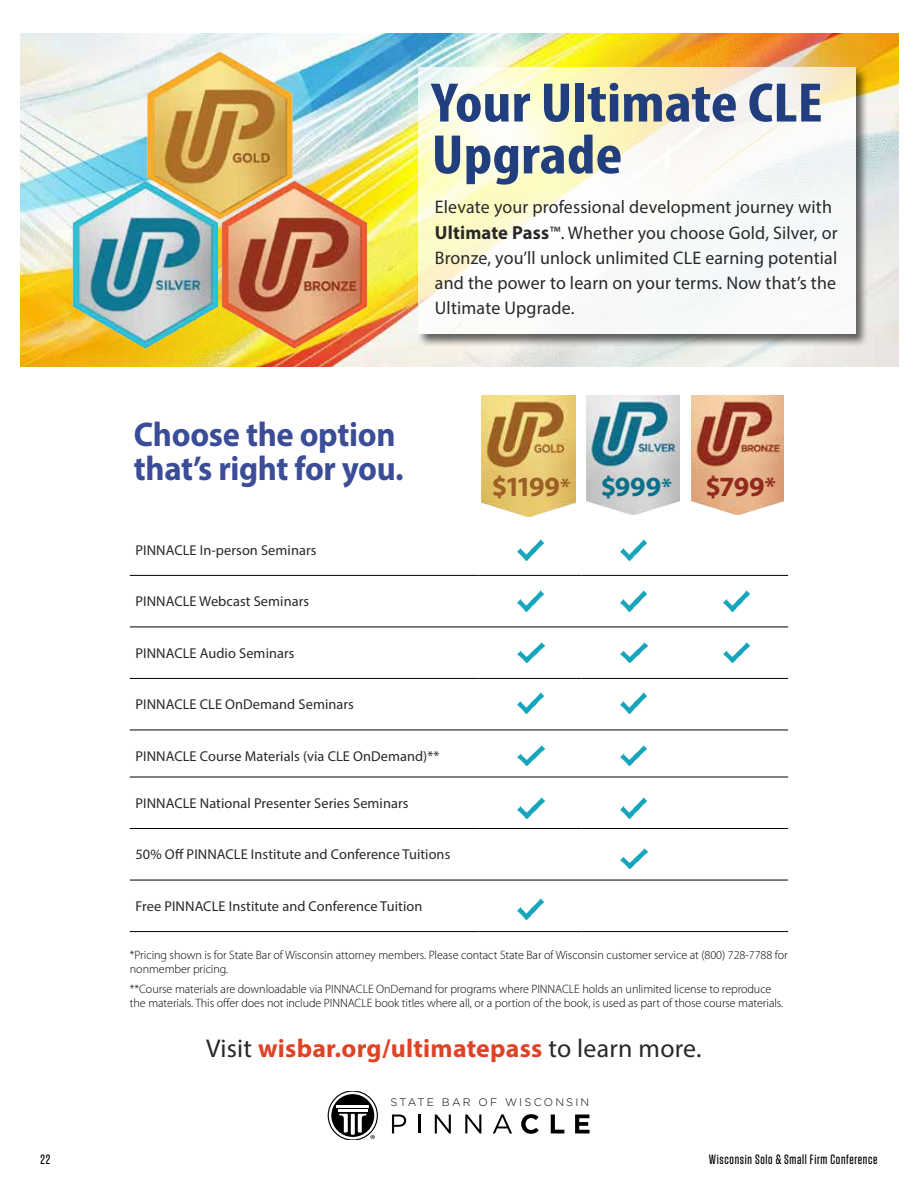
<style>
.page{position:relative;width:918px;height:1188px;background:#fff}
.page>*{position:absolute;margin:0;border:0;box-sizing:border-box;transform-origin:0 0}
.t1{font:700 condensed 56.1px/51.9px "Myriad Pro";color:#213f7e;scale:1.14 1}
.t2{font:700 34.35px/34.3px "Myriad Pro";letter-spacing:-.01em;color:#3b4d96;scale:.95 1}
.t3{font:700 27.9px "Myriad Pro";color:#9c5f26}
.t4{font:700 25.8px "Myriad Pro";letter-spacing:.01em;color:#df4325}
.t5{font:18.3px/25.2px "Myriad Pro";letter-spacing:.01em;color:#292829}
.t6{font:14.25px "Myriad Pro";letter-spacing:.005em;color:#292829}
.t7{font:500 13.5px "Tungsten";letter-spacing:.05em;color:#000}
.t8{font:300 12.15px/14.2px "Myriad Pro";letter-spacing:-.005em;color:#000}
.t9{font:300 10.95px "Gotham";letter-spacing:.2em;color:#000}
.s1{font-weight:700;font-size:18.9px}
.s2{font-size:22.95px}
.s3{color:#0c708a}
.s4{font-size:22.95px;color:#0c708a}
.s5{color:#912a1d}
.s6{font-size:24.3px;color:#912a1d}
.s7{font-weight:400;color:#292829}
</style>
<div class="page">
<img style="left:21px;top:33px;width:878px;height:334px">
<div style="left:417px;top:66px;width:452px;height:282px;background:#000;opacity:.85"></div>
<svg style="left:418px;top:67px;width:437px;height:267px"></svg>
<img style="left:587px;top:396px;width:93px;height:119px">
<img style="left:691px;top:395px;width:93px;height:120px">
<img style="left:481px;top:395px;width:94px;height:121px">
<svg style="left:392px;top:1115px;width:14px;height:18px"></svg>
<svg style="left:418px;top:1115px;width:2px;height:18px"></svg>
<svg style="left:435px;top:1115px;width:16px;height:18px"></svg>
<svg style="left:465px;top:1115px;width:16px;height:18px"></svg>
<svg style="left:493px;top:1114px;width:19px;height:19px"></svg>
<svg style="left:521px;top:1114px;width:18px;height:20px"></svg>
<svg style="left:551px;top:1115px;width:13px;height:18px"></svg>
<svg style="left:575px;top:1115px;width:15px;height:18px"></svg>
<svg style="left:328px;top:1091px;width:50px;height:49px"></svg>
<img style="left:44px;top:38px;width:359px;height:318px">
<svg style="left:130px;top:574px;width:348px;height:306px"></svg>
<hr style="left:130px;top:627px;width:348px;height:1px;background:#000">
<hr style="left:478px;top:627px;width:104px;height:1px;background:#000">
<hr style="left:582px;top:627px;width:103px;height:1px;background:#000">
<hr style="left:685px;top:627px;width:103px;height:1px;background:#000">
<hr style="left:130px;top:678px;width:348px;height:1px;background:#000">
<hr style="left:478px;top:678px;width:104px;height:1px;background:#000">
<hr style="left:582px;top:678px;width:103px;height:1px;background:#000">
<hr style="left:685px;top:678px;width:103px;height:1px;background:#000">
<hr style="left:130px;top:730px;width:348px;height:1px;background:#000">
<hr style="left:478px;top:730px;width:104px;height:1px;background:#000">
<hr style="left:582px;top:730px;width:103px;height:1px;background:#000">
<hr style="left:685px;top:730px;width:103px;height:1px;background:#000">
<hr style="left:130px;top:777px;width:348px;height:1px;background:#000">
<hr style="left:478px;top:777px;width:104px;height:1px;background:#000">
<hr style="left:582px;top:777px;width:103px;height:1px;background:#000">
<hr style="left:685px;top:777px;width:103px;height:1px;background:#000">
<hr style="left:130px;top:828px;width:348px;height:1px;background:#000">
<hr style="left:478px;top:828px;width:104px;height:1px;background:#000">
<hr style="left:582px;top:828px;width:103px;height:1px;background:#000">
<hr style="left:685px;top:828px;width:103px;height:1px;background:#000">
<hr style="left:130px;top:880px;width:348px;height:1px;background:#000">
<hr style="left:478px;top:880px;width:104px;height:1px;background:#000">
<hr style="left:582px;top:880px;width:103px;height:1px;background:#000">
<hr style="left:685px;top:880px;width:103px;height:1px;background:#000">
<hr style="left:130px;top:931px;width:348px;height:1px;background:#000">
<hr style="left:478px;top:931px;width:104px;height:1px;background:#000">
<hr style="left:582px;top:931px;width:103px;height:1px;background:#000">
<hr style="left:685px;top:931px;width:103px;height:1px;background:#000">
<hr style="left:130px;top:575px;width:348px;height:1px;background:#000">
<hr style="left:478px;top:575px;width:104px;height:1px;background:#000">
<hr style="left:582px;top:575px;width:103px;height:1px;background:#000">
<hr style="left:685px;top:575px;width:103px;height:1px;background:#000">
<img style="left:517px;top:539px;width:27px;height:21px">
<img style="left:517px;top:591px;width:27px;height:21px">
<img style="left:518px;top:642px;width:26px;height:21px">
<img style="left:517px;top:693px;width:27px;height:21px">
<img style="left:518px;top:745px;width:26px;height:21px">
<img style="left:518px;top:797px;width:26px;height:21px">
<img style="left:517px;top:899px;width:27px;height:21px">
<img style="left:620px;top:539px;width:27px;height:21px">
<img style="left:620px;top:591px;width:27px;height:21px">
<img style="left:621px;top:642px;width:26px;height:21px">
<img style="left:620px;top:693px;width:27px;height:21px">
<img style="left:620px;top:745px;width:27px;height:21px">
<img style="left:620px;top:797px;width:27px;height:21px">
<img style="left:621px;top:848px;width:26px;height:21px">
<img style="left:723px;top:591px;width:27px;height:21px">
<img style="left:723px;top:642px;width:27px;height:21px">
<h1 class="t1" style="left:432px;top:76px;width:345px">Your Ultimate CLE<br>Upgrade</h1>
<h3 class="t5" style="left:435px;top:194px;width:404px">Elevate your professional development journey with <span class="s1">Ultimate Pass</span>™. Whether you choose Gold, Silver, or Bronze, you’ll unlock unlimited CLE earning potential and the power to learn on your terms. Now that’s the Ultimate Upgrade.</h3>
<h2 class="t2" style="left:134px;top:416px;width:286px">Choose the option that’s right for you.</h2>
<p class="t6" style="left:136px;top:541px;width:182px">PINNACLE In-person Seminars</p>
<p class="t6" style="left:136px;top:593px;width:175px">PINNACLE Webcast Seminars</p>
<p class="t6" style="left:136px;top:644px;width:161px">PINNACLE Audio Seminars</p>
<p class="t6" style="left:136px;top:696px;width:220px">PINNACLE CLE OnDemand Seminars</p>
<h3 class="t3" style="left:492px;top:469px;width:285px">$1199<span class="s2">*</span> <span class="s3">$999</span><span class="s4">*</span> <span class="s5">$799</span><span class="s6">*</span></h3>
<p class="t6" style="left:136px;top:747px;width:305px">PINNACLE Course Materials (via CLE OnDemand)**</p>
<p class="t6" style="left:136px;top:794px;width:275px">PINNACLE National Presenter Series Seminars</p>
<p class="t6" style="left:136px;top:846px;width:316px">50% Off PINNACLE Institute and Conference Tuitions</p>
<p class="t6" style="left:136px;top:897px;width:288px">Free PINNACLE Institute and Conference Tuition</p>
<p class="t8" style="left:130px;top:947px;width:659px">*Pricing shown is for State Bar of Wisconsin attorney members. Please contact State Bar of Wisconsin customer service at (800) 728-7788 for nonmember pricing.</p>
<p class="t8" style="left:130px;top:981px;width:655px">**Course materials are downloadable via PINNACLE OnDemand for programs where PINNACLE holds an unlimited license to reproduce the materials. This offer does not include PINNACLE book titles where all, or a portion of the book, is used as part of those course materials.</p>
<h3 class="t4" style="left:206px;top:1031px;width:497px"><span class="s7">Visit</span> wisbar.org/ultimatepass <span class="s7">to learn more.</span></h3>
<p class="t9" style="left:390px;top:1096px;width:200px">STATE BAR OF WISCONSIN</p>
<p class="t7" style="left:40px;top:1153px;width:11px">22</p>
<p class="t7" style="left:709px;top:1153px;width:170px">Wisconsin Solo &amp; Small Firm Conference</p>
</div>
